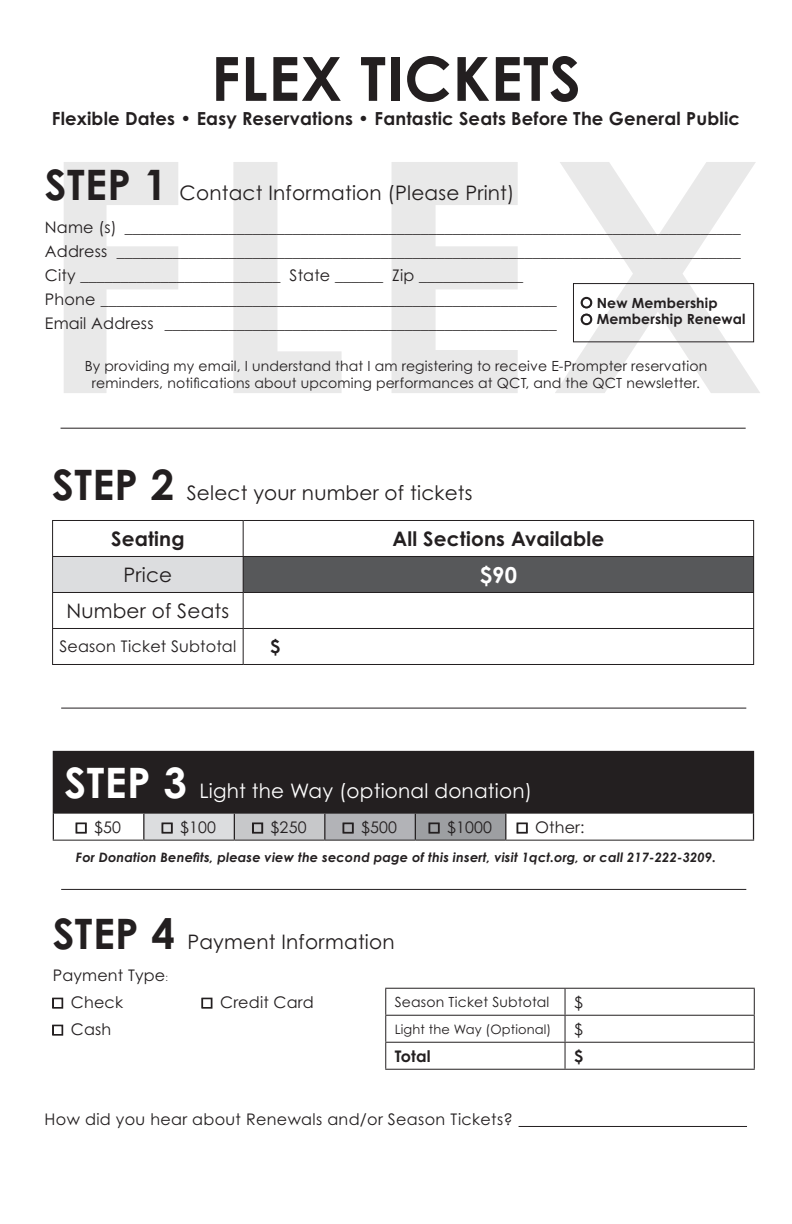
<style>
.page{position:relative;width:792px;height:1224px;background:#fff}
.page>*{position:absolute;margin:0;border:0;box-sizing:border-box;transform-origin:0 0}
.t1{font:700 322px "Century Gothic Pro";color:#231f20}
.t2{font:700 61px "Century Gothic Pro";letter-spacing:.01em;color:#231f20}
.t3{font:700 22px "Century Gothic Pro";color:#fff}
.t4{font:20px "Century Gothic Pro";letter-spacing:.01em;color:#231f20}
.t5{font:20px "Century Gothic Pro";letter-spacing:.01em;color:#fff}
.t6{font:700 20px "Century Gothic Pro";letter-spacing:.01em;color:#231f20}
.t7{font:700 18px "Century Gothic Pro";letter-spacing:.01em;color:#231f20}
.t8{font:16px "Century Gothic Pro";letter-spacing:.01em;color:#231f20}
.t9{font:700 16px "Century Gothic Pro";letter-spacing:.01em;color:#231f20}
.t10{font:14px "Century Gothic Pro";letter-spacing:.01em;color:#231f20}
.t11{font:700 14px "Century Gothic Pro";letter-spacing:.01em;color:#231f20}
.t12{font:italic 700 13px "Century Gothic Pro";letter-spacing:.01em;color:#231f20}
.t13{font:13px "Century Gothic Pro";letter-spacing:.01em;color:#231f20}
.s1{font-weight:700;font-size:42px}
.s2{font-weight:400}
.s3{font-family:"Josefin Sans";font-weight:300}
</style>
<div class="page">
<hr style="left:61px;top:428px;width:685px;height:1px;background:#231f20">
<hr style="left:61px;top:708px;width:685px;height:1px;background:#231f20">
<hr style="left:61px;top:889px;width:685px;height:1px;background:#231f20">
<div style="left:573px;top:283px;width:181px;height:59px;border:1px solid #231f20"></div>
<div style="left:53px;top:556px;width:190px;height:36px;background:#dcdddf"></div>
<div style="left:243px;top:556px;width:511px;height:36px;background:#57585a"></div>
<hr style="left:52px;top:520px;width:191px;height:1px;background:#231f20">
<hr style="left:52px;top:521px;width:1px;height:35px;background:#231f20">
<hr style="left:243px;top:520px;width:511px;height:1px;background:#231f20">
<hr style="left:243px;top:521px;width:1px;height:35px;background:#231f20">
<hr style="left:753px;top:521px;width:1px;height:35px;background:#231f20">
<hr style="left:52px;top:556px;width:191px;height:1px;background:#231f20">
<hr style="left:52px;top:557px;width:1px;height:35px;background:#231f20">
<hr style="left:243px;top:556px;width:511px;height:1px;background:#231f20">
<hr style="left:243px;top:557px;width:1px;height:35px;background:#231f20">
<hr style="left:753px;top:557px;width:1px;height:35px;background:#231f20">
<hr style="left:52px;top:592px;width:191px;height:1px;background:#231f20">
<hr style="left:52px;top:593px;width:1px;height:35px;background:#231f20">
<hr style="left:243px;top:592px;width:511px;height:1px;background:#231f20">
<hr style="left:243px;top:593px;width:1px;height:35px;background:#231f20">
<hr style="left:753px;top:593px;width:1px;height:35px;background:#231f20">
<hr style="left:52px;top:628px;width:191px;height:1px;background:#231f20">
<hr style="left:52px;top:629px;width:1px;height:35px;background:#231f20">
<hr style="left:243px;top:628px;width:511px;height:1px;background:#231f20">
<hr style="left:243px;top:629px;width:1px;height:35px;background:#231f20">
<hr style="left:753px;top:629px;width:1px;height:35px;background:#231f20">
<hr style="left:52px;top:664px;width:191px;height:1px;background:#231f20">
<hr style="left:243px;top:664px;width:511px;height:1px;background:#231f20">
<div style="left:53px;top:751px;width:701px;height:62px;background:#231f20"></div>
<hr style="left:53px;top:840px;width:91px;height:1px;background:#231f20">
<hr style="left:144px;top:840px;width:90px;height:1px;background:#231f20">
<hr style="left:234px;top:840px;width:91px;height:1px;background:#231f20">
<hr style="left:325px;top:840px;width:90px;height:1px;background:#231f20">
<hr style="left:415px;top:840px;width:91px;height:1px;background:#231f20">
<hr style="left:506px;top:840px;width:248px;height:1px;background:#231f20">
<hr style="left:385px;top:988px;width:180px;height:1px;background:#231f20">
<hr style="left:565px;top:988px;width:190px;height:1px;background:#231f20">
<hr style="left:385px;top:1015px;width:180px;height:1px;background:#231f20">
<hr style="left:565px;top:1015px;width:190px;height:1px;background:#231f20">
<hr style="left:385px;top:1042px;width:180px;height:1px;background:#231f20">
<hr style="left:565px;top:1042px;width:190px;height:1px;background:#231f20">
<svg style="left:565px;top:989px;width:1px;height:80px"></svg>
<svg style="left:754px;top:989px;width:1px;height:80px"></svg>
<hr style="left:385px;top:1069px;width:180px;height:1px;background:#231f20">
<hr style="left:565px;top:1069px;width:190px;height:1px;background:#231f20">
<svg style="left:385px;top:989px;width:1px;height:80px"></svg>
<hr style="left:519px;top:1126px;width:228px;height:1px;background:#231f20">
<svg style="left:53px;top:813px;width:701px;height:27px"></svg>
<p class="t2" style="left:211px;top:41px;width:371px">FLEX TICKETS</p>
<p class="t7" style="left:52px;top:107px;width:690px">Flexible Dates • Easy Reservations • Fantastic Seats Before The General Public</p>
<h1 class="t1" style="left:36px;top:76px;width:732px">FLEX</h1>
<p class="t4" style="left:45px;top:180px;width:471px"><span class="s1">STEP 1</span> Contact Information (Please Print)</p>
<p class="t8" style="left:45px;top:218px;width:697px">Name (s) _____________________________________________________________________________</p>
<p class="t8" style="left:45px;top:242px;width:697px">Address ______________________________________________________________________________</p>
<p class="t8" style="left:45px;top:266px;width:480px">City _________________________ State ______ Zip _____________</p>
<p class="t8" style="left:45px;top:290px;width:513px">Phone _________________________________________________________</p>
<p class="t8" style="left:45px;top:314px;width:513px">Email Address _________________________________________________</p>
<p class="t10" style="left:85px;top:358px;width:624px">By providing my email, I understand that I am registering to receive E-Prompter reservation</p>
<p class="t10" style="left:92px;top:374px;width:610px">reminders, notifications about upcoming performances at QCT, and the QCT newsletter.</p>
<p class="t11" style="left:580px;top:294px;width:139px"><span class="s2">O</span> New Membership</p>
<p class="t11" style="left:580px;top:311px;width:167px"><span class="s2">O</span> Membership Renewal</p>
<p class="t4" style="left:52px;top:480px;width:422px"><span class="s1">STEP 2</span> Select your number of tickets</p>
<p class="t6" style="left:111px;top:526px;width:75px">Seating</p>
<p class="t6" style="left:392px;top:526px;width:214px">All Sections Available</p>
<p class="t4" style="left:124px;top:562px;width:50px">Price</p>
<p class="t3" style="left:480px;top:561px;width:39px">$90</p>
<p class="t4" style="left:66px;top:598px;width:164px">Number of Seats</p>
<p class="t8" style="left:60px;top:637px;width:178px">Season Ticket Subtotal</p>
<p class="t7" style="left:270px;top:635px;width:12px">$</p>
<p class="t5" style="left:65px;top:778px;width:469px"><span class="s1">STEP 3</span> Light the Way (optional donation)</p>
<p class="t8" style="left:94px;top:818px;width:28px">$50</p>
<p class="t8" style="left:180px;top:818px;width:37px">$100</p>
<p class="t8" style="left:271px;top:818px;width:37px">$250</p>
<p class="t8" style="left:361px;top:818px;width:37px">$500</p>
<p class="t8" style="left:447px;top:818px;width:46px">$1000</p>
<p class="t8" style="left:535px;top:818px;width:51px">Other:</p>
<p class="t12" style="left:76px;top:849px;width:642px">For Donation Benefits, please view the second page of this insert, visit 1qct.org, or call 217-222-3209.</p>
<p class="t4" style="left:53px;top:929px;width:343px"><span class="s1">STEP 4</span> Payment Information</p>
<p class="t8" style="left:53px;top:965px;width:117px">Payment Type<span class="s3">:</span></p>
<p class="t8" style="left:71px;top:993px;width:54px">Check</p>
<p class="t8" style="left:220px;top:993px;width:95px">Credit Card</p>
<p class="t10" style="left:395px;top:993px;width:156px">Season Ticket Subtotal</p>
<p class="t8" style="left:574px;top:992px;width:10px">$</p>
<p class="t8" style="left:71px;top:1020px;width:42px">Cash</p>
<p class="t13" style="left:395px;top:1021px;width:158px">Light the Way (Optional)</p>
<p class="t8" style="left:574px;top:1019px;width:10px">$</p>
<p class="t9" style="left:395px;top:1046px;width:37px">Total</p>
<p class="t9" style="left:574px;top:1046px;width:10px">$</p>
<p class="t8" style="left:45px;top:1110px;width:470px">How did you hear about Renewals and/or Season Tickets?</p>
</div>
